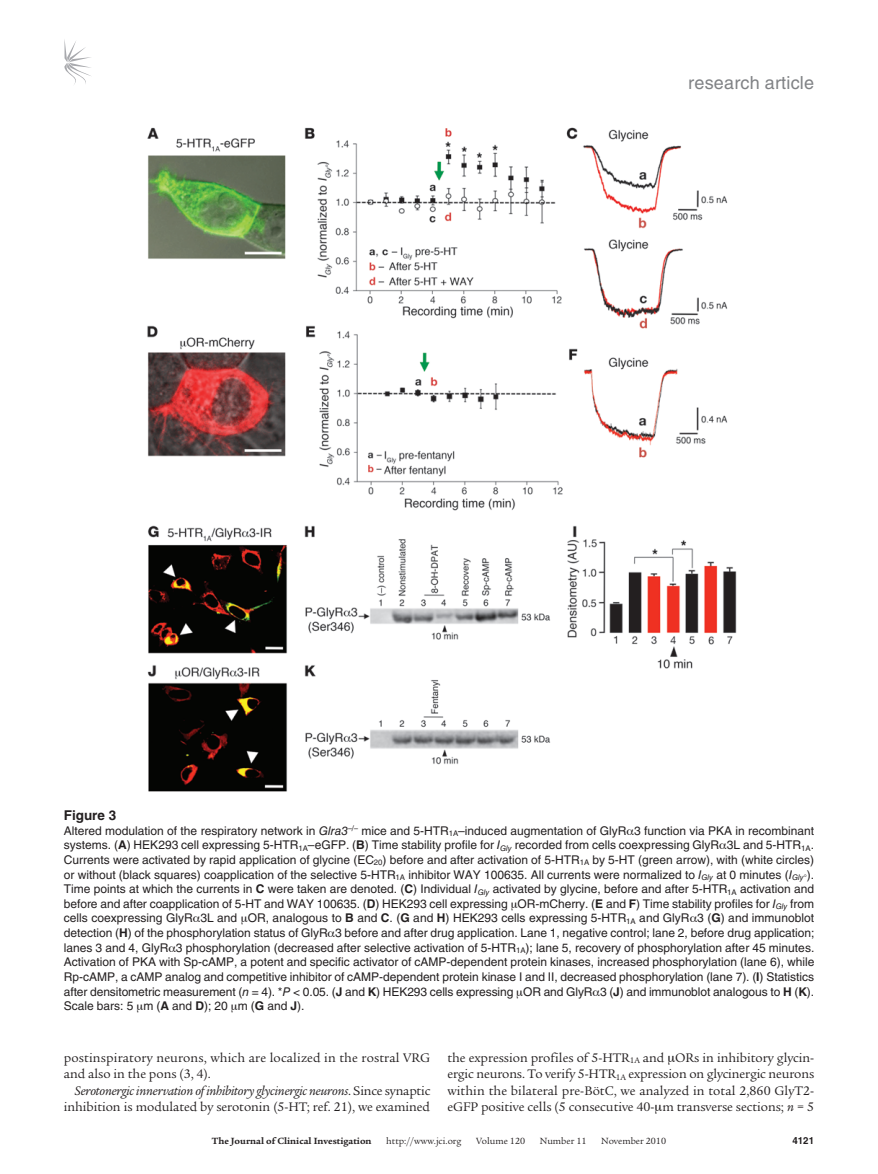
<style>
.page{position:relative;width:878px;height:1174px;background:#fff}
.page>*{position:absolute;margin:0;border:0;box-sizing:border-box;transform-origin:0 0}
.t1{font:18px "Helvetica LT Std";letter-spacing:.01em;color:#808285}
.t2{font:13.5px/16.5px "Legacy Serif Std";letter-spacing:-.005em;color:#231f20}
.t3{font:700 13.5px "Helvetica LT Std";color:#231f20}
.t4{font:12px/14.7px "Helvetica LT Std";letter-spacing:-.005em;color:#231f20;text-align:justify}
.t5{font:9.75px "Legacy Serif Std";color:#231f20}
.t6{font:700 9.75px "Legacy Serif Std";color:#231f20}
.t7{font:700 9.75px "Helvetica LT Std";color:#231f20}
.s1{font-style:italic}
.s2{font-weight:700}
</style>
<div class="page">
<svg style="left:64px;top:39px;width:27px;height:45px"></svg>
<img style="left:147px;top:127px;width:590px;height:665px">
<h1 class="t1" style="left:688px;top:72px;width:127px">research article</h1>
<p class="t3" style="left:64px;top:807px;width:54px">Figure 3</p>
<p class="t4" style="left:64px;top:823px;width:752px">Altered modulation of the respiratory network in <span class="s1">Glra3</span><sup>–/–</sup> mice and 5-HTR<sub>1A</sub>–induced augmentation of GlyR 3 function via PKA in recombinant systems. (<span class="s2">A</span>) HEK293 cell expressing 5-HTR<sub>1A</sub>–eGFP. (<span class="s2">B</span>) Time stability profile for <span class="s1">I</span><sub>Gly</sub> recorded from cells coexpressing GlyR 3L and 5-HTR<sub>1A</sub>.<br>Currents were activated by rapid application of glycine (EC<sub>20</sub>) before and after activation of 5-HTR<sub>1A</sub> by 5-HT (green arrow), with (white circles) or without (black squares) coapplication of the selective 5-HTR<sub>1A</sub> inhibitor WAY 100635. All currents were normalized to <span class="s1">I</span><sub>Gly</sub> at 0 minutes (<span class="s1">I</span><sub>Gly°</sub>).<br>Time points at which the currents in <span class="s2">C</span> were taken are denoted. (<span class="s2">C</span>) Individual <span class="s1">I</span><sub>Gly</sub> activated by glycine, before and after 5-HTR<sub>1A</sub> activation and before and after coapplication of 5-HT and WAY 100635. (<span class="s2">D</span>) HEK293 cell expressing OR-mCherry. (<span class="s2">E</span> and <span class="s2">F</span>) Time stability profiles for <span class="s1">I</span><sub>Gly</sub> from cells coexpressing GlyR 3L and OR, analogous to <span class="s2">B</span> and <span class="s2">C</span>. (<span class="s2">G</span> and <span class="s2">H</span>) HEK293 cells expressing 5-HTR<sub>1A</sub> and GlyR 3 (<span class="s2">G</span>) and immunoblot detection (<span class="s2">H</span>) of the phosphorylation status of GlyR 3 before and after drug application. Lane 1, negative control; lane 2, before drug application; lanes 3 and 4, GlyR 3 phosphorylation (decreased after selective activation of 5-HTR<sub>1A</sub>); lane 5, recovery of phosphorylation after 45 minutes.<br>Activation of PKA with Sp-cAMP, a potent and specific activator of cAMP-dependent protein kinases, increased phosphorylation (lane 6), while Rp-cAMP, a cAMP analog and competitive inhibitor of cAMP-dependent protein kinase I and II, decreased phosphorylation (lane 7). (<span class="s2">I</span>) Statistics after densitometric measurement (<span class="s1">n</span> = 4). *<span class="s1">P</span> &lt; 0.05. (<span class="s2">J</span> and <span class="s2">K</span>) HEK293 cells expressing OR and GlyR 3 (<span class="s2">J</span>) and immunoblot analogous to <span class="s2">H</span> (<span class="s2">K</span>).<br>Scale bars: 5 m (<span class="s2">A</span> and <span class="s2">D</span>); 20 m (<span class="s2">G</span> and <span class="s2">J</span>).</p>
<p class="t2" style="left:64px;top:1049px;width:368px">postinspiratory neurons, which are localized in the rostral VRG and also in the pons (3, 4).</p>
<p class="t2" style="left:64px;top:1082px;width:368px;text-align:right"><span class="s1">Serotonergic innervation of inhibitory glycinergic neurons</span>. Since synaptic inhibition is modulated by serotonin (5-HT; ref. 21), we examined</p>
<p class="t2" style="left:447px;top:1049px;width:368px;text-align:justify">the expression profiles of 5-HTR<sub>1A</sub> and ORs in inhibitory glycin&shy;ergic neurons. To verify 5-HTR<sub>1A</sub> expression on glycinergic neurons within the bilateral pre-BötC, we analyzed in total 2,860 GlyT2- eGFP positive cells (5 consecutive 40- m transverse sections; <span class="s1">n</span> = 5</p>
<p class="t6" style="left:212px;top:1135px;width:161px">The Journal of Clinical Investigation</p>
<p class="t5" style="left:386px;top:1135px;width:77px">http://www.jci.org</p>
<p class="t5" style="left:476px;top:1135px;width:50px">Volume 120</p>
<p class="t5" style="left:540px;top:1135px;width:48px">Number 11</p>
<p class="t5" style="left:601px;top:1135px;width:66px">November 2010</p>
<p class="t7" style="left:792px;top:1134px;width:23px">4121</p>
</div>
